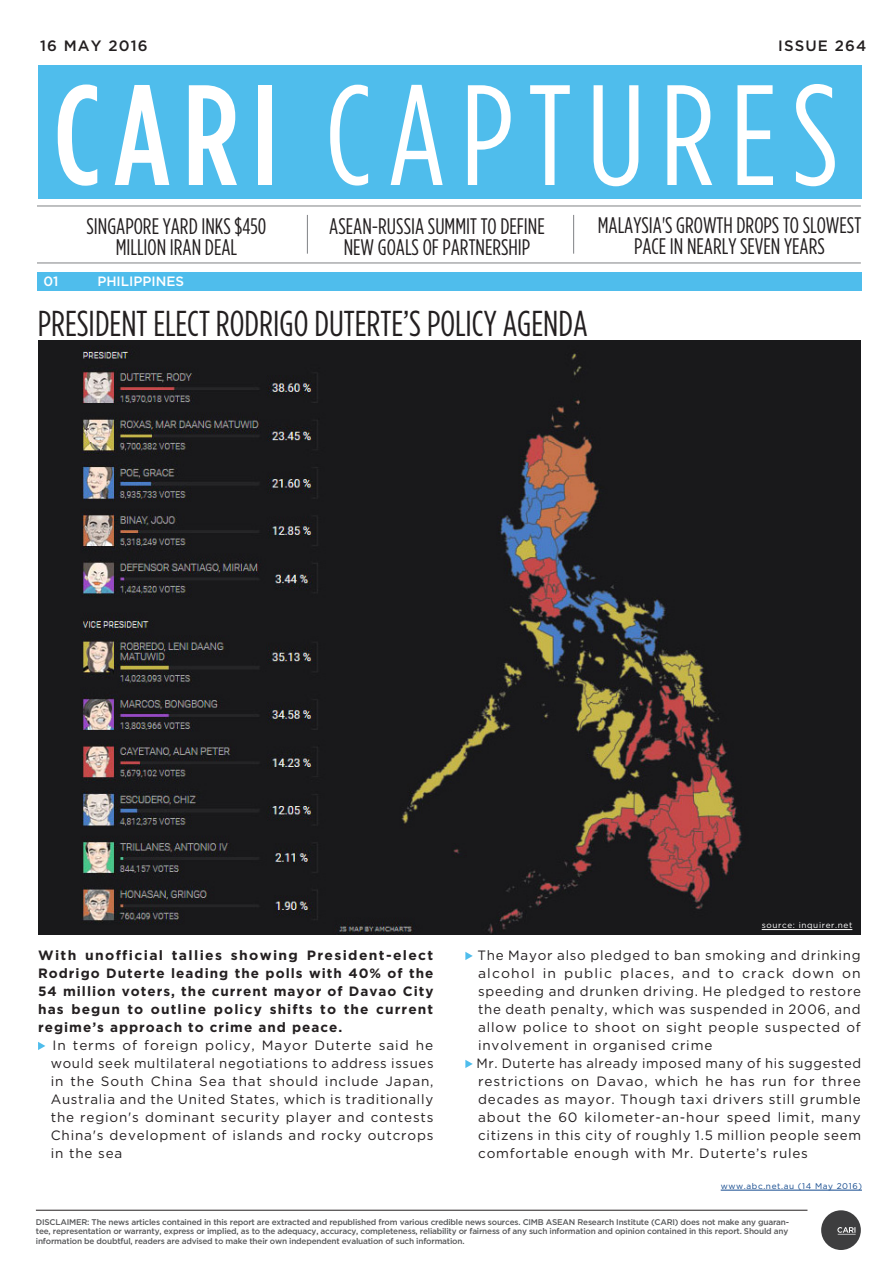
<style>
.page{position:relative;width:893px;height:1263px;background:#fff}
.page>*{position:absolute;margin:0;border:0;box-sizing:border-box;transform-origin:0 0}
.SOURCE{font:condensed 142.5px "Gotham HTF";letter-spacing:.105em;color:#fff}
.Article_TITLE{font:condensed 36px "Gotham HTF";color:#231f20}
.Article_TITLE-2{font:condensed 22.5px/21px "Gotham HTF";color:#231f20;text-align:center}
.Page_Header{font:500 15px "Gotham HTF";letter-spacing:.075em;color:#231f20}
.Pointform{font:13.5px/18px "Gotham HTF";letter-spacing:.06em;color:#231f20;text-align:justify}
.BODYCOPY{font:700 13.5px/18px "Gotham HTF";letter-spacing:.075em;color:#231f20;text-align:justify}
.Article_TITLE-3{font:500 13.5px "Gotham HTF";color:#fff}
.Disclaimer{font:500 8.25px/9.9px "Gotham HTF";letter-spacing:-.025em;color:#57585a;text-align:justify}
.SOURCE-2{font:8.25px "Gotham HTF";letter-spacing:.075em;color:#12498e}
.SOURCE-3{font:8.25px "Gotham HTF";letter-spacing:.075em;color:#fff}
.s1{font-weight:500}
</style>
<div class="page">
<div style="left:38px;top:65px;width:824px;height:134px;background:#4fbdec"></div>
<img style="left:38px;top:341px;width:823px;height:594px">
<svg style="left:38px;top:1042px;width:7px;height:8px"></svg>
<hr style="left:721px;top:1190px;width:141px;height:1px;background:#12498e">
<svg style="left:465px;top:952px;width:8px;height:8px"></svg>
<svg style="left:465px;top:1060px;width:8px;height:8px"></svg>
<div style="left:37px;top:272px;width:825px;height:19px;background:#4fbdec"></div>
<hr style="left:37px;top:206px;width:824px;height:1px;background:#808285">
<hr style="left:36px;top:1210px;width:771px;height:1px;background:#231f20">
<svg style="left:821px;top:1210px;width:40px;height:40px"></svg>
<hr style="left:37px;top:263px;width:824px;height:1px;background:#808285">
<hr style="left:307px;top:215px;width:1px;height:39px;background:#808285">
<hr style="left:573px;top:215px;width:1px;height:39px;background:#808285">
<hr style="left:762px;top:929px;width:90px;height:1px;background:#fff">
<p class="Page_Header" style="left:40px;top:37px;width:109px">16 MAY 2016</p>
<p class="Page_Header" style="left:778px;top:37px;width:90px">ISSUE 264</p>
<p class="SOURCE" style="left:54px;top:59px;width:787px"><span class="s1">CARI</span> CAPTURES</p>
<p class="Article_TITLE-2" style="left:86px;top:215px;width:181px">SINGAPORE YARD INKS $450<br>MILLION IRAN DEAL</p>
<p class="Article_TITLE-2" style="left:329px;top:215px;width:217px">ASEAN-RUSSIA SUMMIT TO DEFINE<br>NEW GOALS OF PARTNERSHIP</p>
<p class="Article_TITLE-2" style="left:598px;top:214px;width:265px">MALAYSIA'S GROWTH DROPS TO SLOWEST<br>PACE IN NEARLY SEVEN YEARS</p>
<p class="Article_TITLE-3" style="left:43px;top:274px;width:17px">01</p>
<p class="Article_TITLE-3" style="left:97px;top:274px;width:88px">PHILIPPINES</p>
<p class="Article_TITLE" style="left:38px;top:304px;width:551px">PRESIDENT ELECT RODRIGO DUTERTE’S POLICY AGENDA</p>
<p class="SOURCE-3" style="left:762px;top:921px;width:92px">source: inquirer.net</p>
<p class="BODYCOPY" style="left:38px;top:946px;width:397px">With unofficial tallies showing President-elect Rodrigo Duterte leading the polls with 40% of the 54 million voters, the current mayor of Davao City has begun to outline policy shifts to the current regime’s approach to crime and peace.</p>
<p class="Pointform" style="left:51px;top:1036px;width:384px">In terms of foreign policy, Mayor Duterte said he would seek multilateral negotiations to address issues in the South China Sea that should include Japan, Australia and the United States, which is traditionally the region's dominant security player and contests China's development of islands and rocky outcrops in the sea</p>
<p class="Pointform" style="left:477px;top:946px;width:385px">The Mayor also pledged to ban smoking and drinking alcohol in public places, and to crack down on speeding and drunken driving. He pledged to restore the death penalty, which was suspended in 2006, and allow police to shoot on sight people suspected of involvement in organised crime</p>
<p class="Pointform" style="left:477px;top:1054px;width:386px">Mr. Duterte has already imposed many of his suggested restrictions on Davao, which he has run for three decades as mayor. Though taxi drivers still grumble about the 60 kilometer-an-hour speed limit, many citizens in this city of roughly 1.5 million people seem comfortable enough with Mr. Duterte’s rules</p>
<p class="SOURCE-2" style="left:721px;top:1181px;width:143px">www.abc.net.au (14 May 2016)</p>
<p class="Disclaimer" style="left:36px;top:1216px;width:755px">DISCLAIMER: The news articles contained in this report are extracted and republished from various credible news sources. CIMB ASEAN Research Institute (CARI) does not make any guaran&shy;tee, representation or warranty, express or implied, as to the adequacy, accuracy, completeness, reliability or fairness of any such information and opinion contained in this report. Should any information be doubtful, readers are advised to make their own independent evaluation of such information.</p>
</div>
